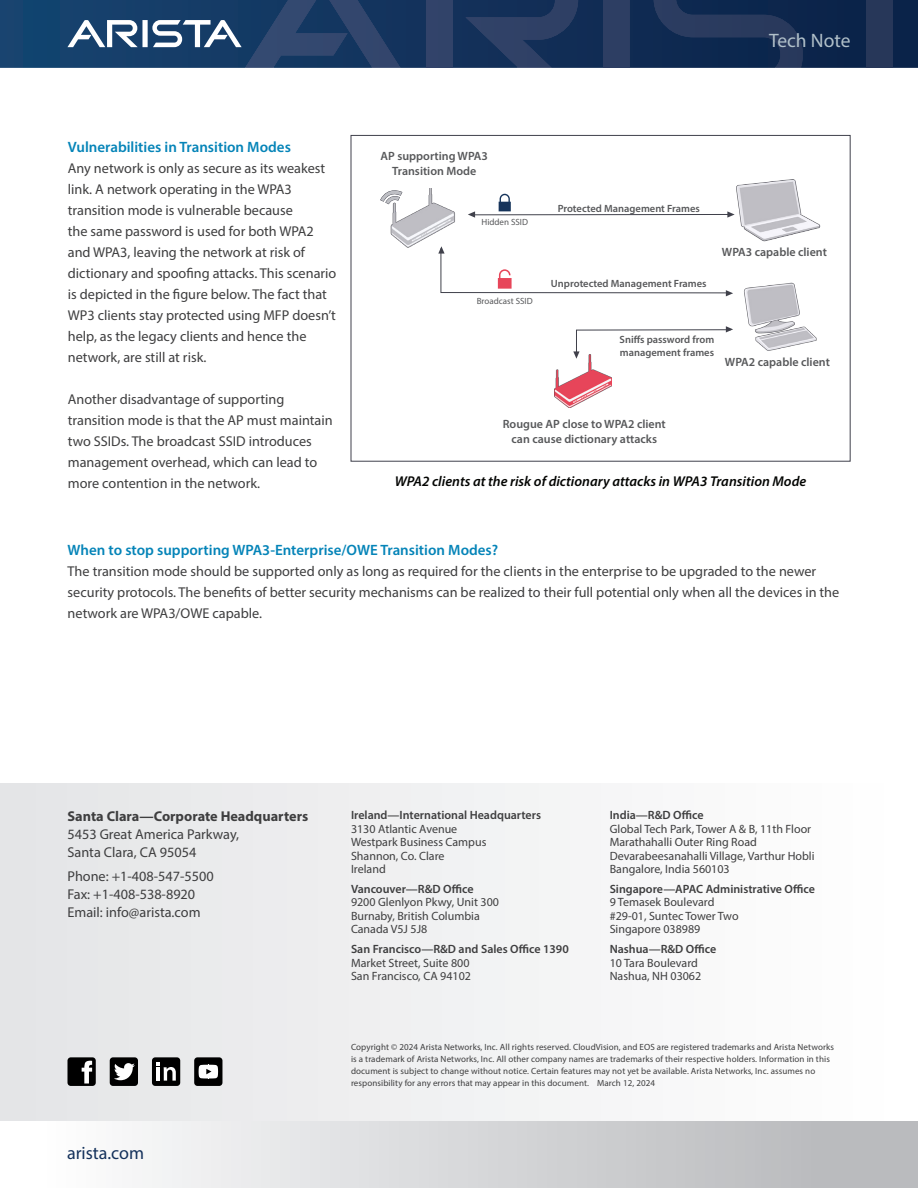
<style>
.page{position:relative;width:918px;height:1188px;background:#fff}
.page>*{position:absolute;margin:0;border:0;box-sizing:border-box;transform-origin:0 0}
.t1{font:19.5px "Myriad Pro";color:#b1c0c9}
.t2{font:18px "Myriad Pro";color:#14315b}
.Main_body_subhead{font:600 15px "Myriad Pro";color:#0584b8}
.Main_body_subhead-2{font:14.25px/21px "Myriad Pro";color:#3e3e3f}
.Captions{font:italic 600 14.25px "Myriad Pro";color:#040503}
.t3{font:700 14.25px "Myriad Pro";color:#3e3e3f}
.t4{font:12px/13.5px "Myriad Pro";color:#3e3e3f}
.t5{font:600 12px "Myriad Pro";color:#3e3e3f}
.Intro_block_text{font:600 12px/15px "Myriad Pro";color:#57585a;text-align:center}
.Intro_block_text-2{font:600 10.5px/13.5px "Myriad Pro";color:#57585a}
.t6{font:9px/12px "Myriad Pro";letter-spacing:.01em;color:#3e3e3f}
.Intro_block_text-3{font:9px "Myriad Pro";color:#57585a}
</style>
<div class="page">
<div style="left:0;top:1120px;width:918px;height:68px;background:linear-gradient(to right,#fff,#b3b4b7)"></div>
<div style="left:0;top:783px;width:918px;height:337px;background:linear-gradient(to right,#e4e4e6,#fff)"></div>
<div style="left:67px;top:1057px;width:29px;height:29px;background:#000;border-radius:3px"></div>
<div style="left:110px;top:1057px;width:28px;height:29px;background:#000;border-radius:3px"></div>
<div style="left:152px;top:1057px;width:28px;height:29px;background:#000;border-radius:3px"></div>
<div style="left:194px;top:1057px;width:28px;height:29px;background:#000;border-radius:3px"></div>
<svg style="left:82px;top:1060px;width:10px;height:24px"></svg>
<svg style="left:114px;top:1063px;width:21px;height:17px"></svg>
<svg style="left:157px;top:1063px;width:19px;height:18px"></svg>
<svg style="left:199px;top:1065px;width:19px;height:14px"></svg>
<svg style="left:0;top:0;width:918px;height:68px;background:#103059"></svg>
<div style="left:426px;top:0;width:26px;height:68px;background:#314369"></div>
<svg style="left:465px;top:0;width:113px;height:68px;background:#1f365d"></svg>
<svg style="left:67px;top:0;width:333px;height:68px;background:#2f4e74"></svg>
<div style="left:604px;top:0;width:26px;height:68px;background:#2d3e63"></div>
<svg style="left:654px;top:0;width:149px;height:68px;background:#182f54"></svg>
<div style="left:867px;top:0;width:26px;height:68px;background:#273759"></div>
<div style="left:351px;top:135px;width:499px;height:326px;border:1px solid #40414c"></div>
<img style="left:736px;top:179px;width:84px;height:63px">
<img style="left:554px;top:359px;width:57px;height:49px">
<img style="left:744px;top:283px;width:73px;height:68px">
<img style="left:388px;top:189px;width:67px;height:59px">
<hr style="left:472px;top:214px;width:257px;height:1px;background:#40414b">
<svg style="left:727px;top:211px;width:8px;height:7px"></svg>
<svg style="left:468px;top:211px;width:7px;height:7px"></svg>
<svg style="left:573px;top:326px;width:160px;height:33px"></svg>
<svg style="left:380px;top:189px;width:22px;height:15px"></svg>
<svg style="left:499px;top:194px;width:12px;height:17px"></svg>
<svg style="left:438px;top:246px;width:295px;height:50px"></svg>
<p class="Main_body_subhead" style="left:68px;top:138px;width:225px">Vulnerabilities in Transition Modes</p>
<p class="Main_body_subhead-2" style="left:68px;top:158px;width:270px">Any network is only as secure as its weakest link. A network operating in the WPA3 transition mode is vulnerable because<br>the same password is used for both WPA2 and WPA3, leaving the network at risk of dictionary and spoofing attacks. This scenario is depicted in the figure below. The fact that WP3 clients stay protected using MFP doesn’t help, as the legacy clients and hence the network, are still at risk.</p>
<p class="Main_body_subhead-2" style="left:68px;top:389px;width:266px">Another disadvantage of supporting transition mode is that the AP must maintain two SSIDs. The broadcast SSID introduces management overhead, which can lead to more contention in the network.</p>
<h1 class="t1" style="left:769px;top:29px;width:83px">Tech Note</h1>
<p class="Intro_block_text" style="left:381px;top:148px;width:109px">AP supporting WPA3<br>Transition Mode</p>
<p class="Intro_block_text-3" style="left:481px;top:217px;width:48px">Hidden SSID</p>
<p class="Intro_block_text-3" style="left:477px;top:296px;width:57px">Broadcast SSID</p>
<p class="Intro_block_text-2" style="left:558px;top:201px;width:144px">Protected Management Frames</p>
<p class="Intro_block_text-2" style="left:551px;top:277px;width:157px">Unprotected Management Frames</p>
<p class="Intro_block_text" style="left:722px;top:244px;width:106px">WPA3 capable client</p>
<p class="Intro_block_text-2" style="left:620px;top:332px;width:96px">Sniffs password from management frames</p>
<p class="Intro_block_text" style="left:725px;top:355px;width:106px">WPA2 capable client</p>
<p class="Intro_block_text" style="left:503px;top:416px;width:165px">Rougue AP close to WPA2 client can cause dictionary attacks</p>
<p class="Captions" style="left:395px;top:472px;width:413px">WPA2 clients at the risk of dictionary attacks in WPA3 Transition Mode</p>
<p class="Main_body_subhead" style="left:68px;top:541px;width:432px">When to stop supporting WPA3-Enterprise/OWE Transition Modes?</p>
<p class="Main_body_subhead-2" style="left:68px;top:561px;width:773px">The transition mode should be supported only as long as required for the clients in the enterprise to be upgraded to the newer security protocols. The benefits of better security mechanisms can be realized to their full potential only when all the devices in the network are WPA3/OWE capable.</p>
<p class="t3" style="left:68px;top:807px;width:242px">Santa Clara—Corporate Headquarters</p>
<p class="Main_body_subhead-2" style="left:68px;top:825px;width:173px;line-height:18px">5453 Great America Parkway,<br>Santa Clara, CA 95054</p>
<p class="Main_body_subhead-2" style="left:68px;top:867px;width:148px;line-height:18px">Phone: +1-408-547-5500<br>Fax: +1-408-538-8920<br>Email: info@arista.com</p>
<p class="t2" style="left:67px;top:1142px;width:79px">arista.com</p>
<p class="t5" style="left:351px;top:807px;width:192px">Ireland—International Headquarters</p>
<p class="t4" style="left:351px;top:822px;width:137px">3130 Atlantic Avenue<br>Westpark Business Campus<br>Shannon, Co. Clare<br>Ireland</p>
<p class="t5" style="left:351px;top:881px;width:124px">Vancouver—R&amp;D Office</p>
<p class="t4" style="left:351px;top:896px;width:150px">9200 Glenlyon Pkwy, Unit 300<br>Burnaby, British Columbia<br>Canada V5J 5J8</p>
<p class="t5" style="left:351px;top:942px;width:219px">San Francisco—R&amp;D and Sales Office 1390</p>
<p class="t4" style="left:351px;top:956px;width:122px">Market Street, Suite 800<br>San Francisco, CA 94102</p>
<p class="t5" style="left:610px;top:807px;width:95px">India—R&amp;D Office</p>
<p class="t4" style="left:610px;top:822px;width:206px">Global Tech Park, Tower A &amp; B, 11th Floor Marathahalli Outer Ring Road Devarabeesanahalli Village, Varthur Hobli Bangalore, India 560103</p>
<p class="t5" style="left:610px;top:881px;width:207px">Singapore—APAC Administrative Office</p>
<p class="t4" style="left:610px;top:896px;width:130px">9 Temasek Boulevard #29-01, Suntec Tower Two<br>Singapore 038989</p>
<p class="t5" style="left:610px;top:942px;width:108px">Nashua—R&amp;D Office</p>
<p class="t4" style="left:610px;top:956px;width:93px">10 Tara Boulevard<br>Nashua, NH 03062</p>
<p class="t6" style="left:351px;top:1041px;width:485px">Copyright © 2024 Arista Networks, Inc. All rights reserved. CloudVision, and EOS are registered trademarks and Arista Networks is a trademark of Arista Networks, Inc. All other company names are trademarks of their respective holders. Information in this document is subject to change without notice. Certain features may not yet be available. Arista Networks, Inc. assumes no responsibility for any errors that may appear in this document. March 12, 2024</p>
</div>
